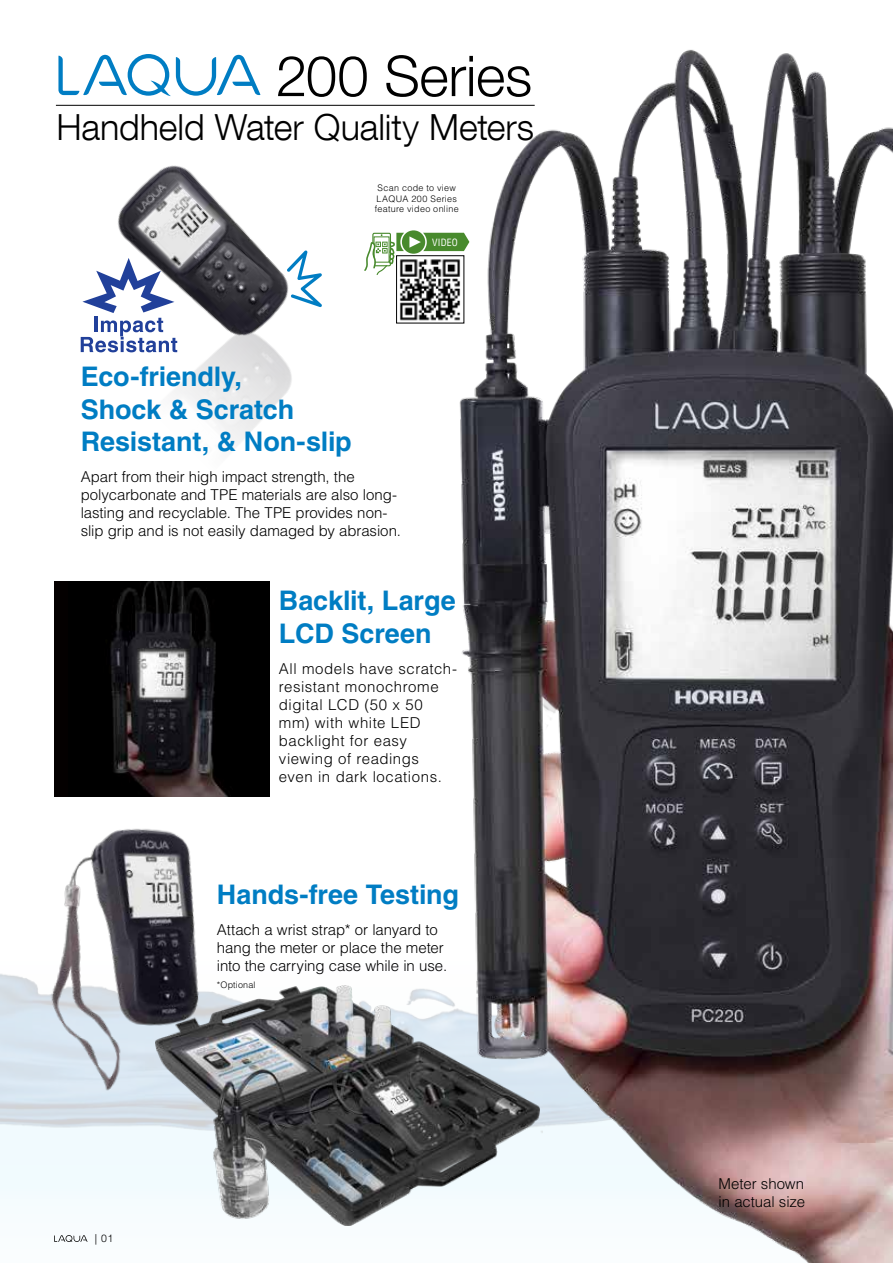
<style>
.page{position:relative;width:893px;height:1263px;background:#fff}
.page>*{position:absolute;margin:0;border:0;box-sizing:border-box;transform-origin:0 0}
.t1{font:300 56.25px "Helvetica Neue LT Com";letter-spacing:-.005em;color:#000}
.t2{font:300 36px "Helvetica Neue LT Com";letter-spacing:-.005em;color:#000}
.t3{font:700 27px/32.4px "Helvetica LT Std";letter-spacing:-.005em;color:#007dc3}
.t4{font:300 15px/18px "Helvetica LT Std";color:#000}
.t5{font:300 15px/18px "Helvetica LT Std";letter-spacing:.035em;color:#000}
.t6{font:300 10.5px "Helvetica LT Std";color:#000}
.t7{font:condensed 9.75px "Helvetica LT Std";letter-spacing:.02em;color:#fff}
.t8{font:300 9px/10.8px "Helvetica LT Std";letter-spacing:.035em;color:#000;text-align:center}
.t9{font:300 9px "Helvetica LT Std";letter-spacing:.015em;color:#000}
</style>
<div class="page">
<div style="left:0;top:959px;width:893px;height:304px;background:#f6fcfe"></div>
<img style="left:0;top:796px;width:254px;height:332px">
<img style="left:254px;top:49px;width:639px;height:1214px">
<svg style="left:54px;top:1235px;width:34px;height:7px"></svg>
<svg style="left:58px;top:54px;width:202px;height:42px"></svg>
<hr style="left:56px;top:105px;width:479px;height:1px;background:#000">
<img style="left:174px;top:310px;width:140px;height:209px">
<img style="left:101px;top:147px;width:209px;height:209px">
<svg style="left:81px;top:258px;width:96px;height:94px"></svg>
<svg style="left:287px;top:250px;width:35px;height:57px"></svg>
<div style="left:54px;top:581px;width:215px;height:215px;background:#040000"></div>
<img style="left:110px;top:581px;width:118px;height:215px">
<img style="left:41px;top:812px;width:188px;height:290px">
<img style="left:155px;top:985px;width:384px;height:240px">
<svg style="left:363px;top:230px;width:106px;height:46px"></svg>
<img style="left:398px;top:258px;width:64px;height:63px">
<h1 class="t1" style="left:276px;top:42px;width:258px">200 Series</h1>
<h2 class="t2" style="left:56px;top:105px;width:479px">Handheld Water Quality Meters</h2>
<p class="t8" style="left:375px;top:182px;width:86px">Scan code to view<br>LAQUA 200 Series feature video online</p>
<p class="t7" style="left:432px;top:236px;width:27px">VIDEO</p>
<h3 class="t3" style="left:81px;top:360px;width:273px">Eco-friendly,<br>Shock &amp; Scratch<br>Resistant, &amp; Non-slip</h3>
<p class="t4" style="left:81px;top:467px;width:322px">Apart from their high impact strength, the polycarbonate and TPE materials are also long&shy;lasting and recyclable. The TPE provides non&shy;slip grip and is not easily damaged by abrasion.</p>
<h3 class="t3" style="left:279px;top:584px;width:178px">Backlit, Large<br>LCD Screen</h3>
<p class="t5" style="left:279px;top:659px;width:180px">All models have scratch&shy;resistant monochrome digital LCD (50 x 50 mm) with white LED backlight for easy viewing of readings<br>even in dark locations.</p>
<p class="t6" style="left:95px;top:1232px;width:20px">| 01</p>
<h3 class="t3" style="left:217px;top:878px;width:244px">Hands-free Testing</h3>
<p class="t4" style="left:217px;top:920px;width:232px">Attach a wrist strap* or lanyard to hang the meter or place the meter into the carrying case while in use.</p>
<p class="t9" style="left:217px;top:979px;width:40px">*Optional</p>
<p class="t4" style="left:719px;top:1174px;width:88px">Meter shown in actual size</p>
</div>
